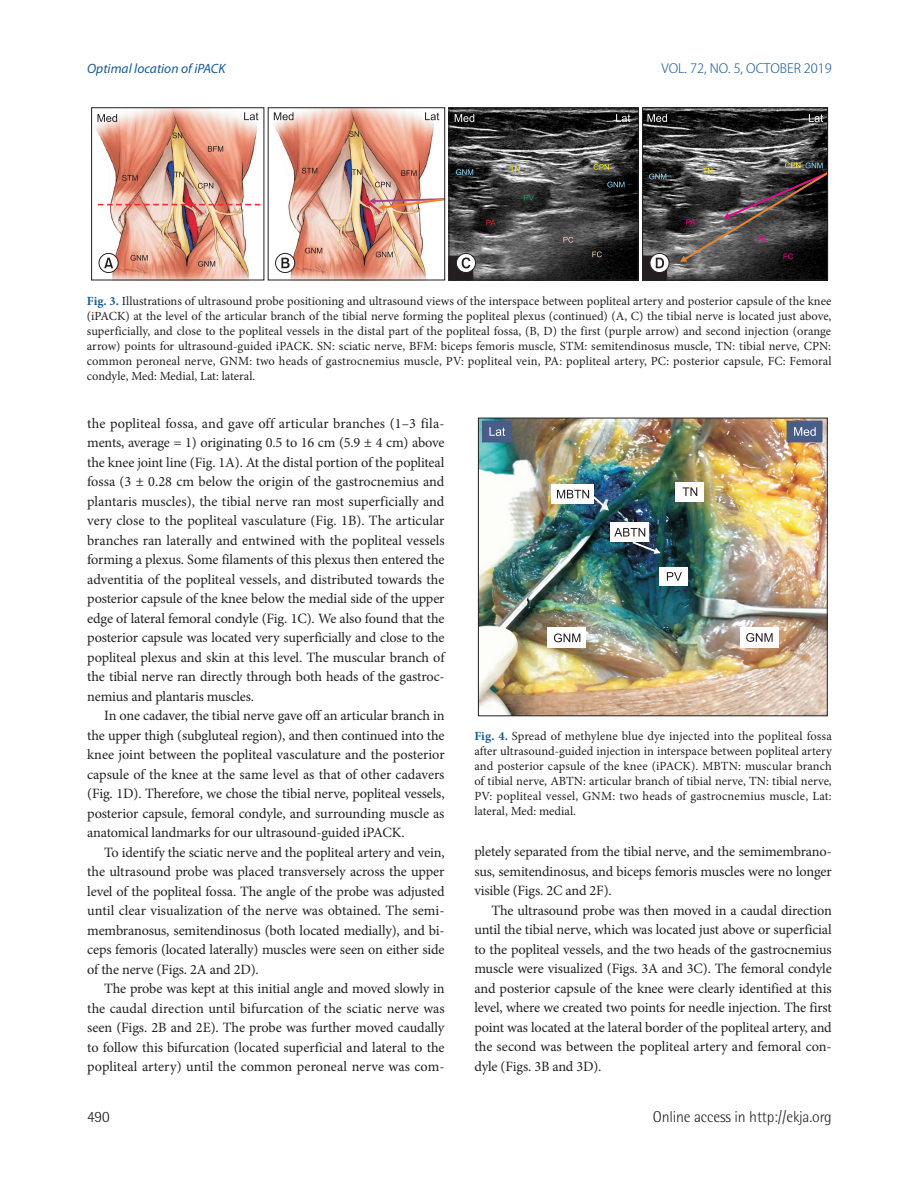
<style>
.page{position:relative;width:919px;height:1191px;background:#fff}
.page>*{position:absolute;margin:0;border:0;box-sizing:border-box;transform-origin:0 0}
.t1{font:300 15.75px "Rotis Semi Sans Std";letter-spacing:-.01em;color:#231f20}
.t2{font:14.25px/19.5px "Minion Pro";letter-spacing:-.01em;color:#231f20;text-align:justify}
.t3{font:italic 13.5px "Myriad Pro";color:#155a97}
.t4{font:300 12.75px "Koz Go Pro";color:#155a97}
.t5{font:12.45px/15px "Minion Pro";letter-spacing:.005em;color:#231f20;text-align:justify}
.s1{font-weight:700;color:#155a97}
</style>
<div class="page">
<img style="left:480px;top:420px;width:345px;height:294px">
<div style="left:478px;top:418px;width:349px;height:298px;border:1px solid #231f20"></div>
<div style="left:482px;top:421px;width:29px;height:21px;background:#485e88"></div>
<div style="left:786px;top:421px;width:36px;height:21px;background:#485e88"></div>
<div style="left:675px;top:482px;width:29px;height:19px;background:#fff"></div>
<div style="left:551px;top:484px;width:42px;height:20px;background:#fff"></div>
<div style="left:610px;top:522px;width:39px;height:20px;background:#fff"></div>
<div style="left:659px;top:567px;width:29px;height:18px;background:#fff"></div>
<div style="left:547px;top:627px;width:39px;height:21px;background:#fff"></div>
<div style="left:739px;top:627px;width:39px;height:21px;background:#fff"></div>
<svg style="left:489px;top:427px;width:16px;height:9px"></svg>
<svg style="left:794px;top:427px;width:21px;height:9px"></svg>
<svg style="left:557px;top:490px;width:52px;height:21px"></svg>
<svg style="left:682px;top:487px;width:15px;height:9px"></svg>
<svg style="left:614px;top:528px;width:46px;height:26px"></svg>
<svg style="left:666px;top:572px;width:15px;height:8px"></svg>
<svg style="left:746px;top:633px;width:26px;height:9px"></svg>
<svg style="left:554px;top:633px;width:26px;height:9px"></svg>
<svg style="left:91px;top:107px;width:547px;height:173px;background:#aa8d82"></svg>
<div style="left:448px;top:256px;width:25px;height:24px;background:#231f20"></div>
<svg style="left:454px;top:114px;width:20px;height:8px"></svg>
<svg style="left:616px;top:114px;width:14px;height:8px"></svg>
<svg style="left:510px;top:166px;width:9px;height:6px"></svg>
<svg style="left:593px;top:164px;width:16px;height:6px"></svg>
<svg style="left:607px;top:182px;width:17px;height:5px"></svg>
<svg style="left:456px;top:169px;width:17px;height:6px"></svg>
<svg style="left:524px;top:195px;width:9px;height:5px"></svg>
<svg style="left:486px;top:220px;width:9px;height:5px"></svg>
<svg style="left:563px;top:237px;width:10px;height:6px"></svg>
<svg style="left:592px;top:251px;width:9px;height:6px"></svg>
<svg style="left:172px;top:133px;width:10px;height:5px"></svg>
<svg style="left:97px;top:114px;width:20px;height:8px"></svg>
<svg style="left:244px;top:112px;width:14px;height:8px"></svg>
<svg style="left:274px;top:112px;width:19px;height:8px"></svg>
<svg style="left:425px;top:112px;width:14px;height:8px"></svg>
<svg style="left:122px;top:175px;width:16px;height:6px"></svg>
<svg style="left:174px;top:172px;width:10px;height:5px"></svg>
<svg style="left:198px;top:183px;width:15px;height:6px"></svg>
<svg style="left:208px;top:146px;width:15px;height:6px"></svg>
<svg style="left:130px;top:255px;width:18px;height:6px"></svg>
<svg style="left:198px;top:261px;width:17px;height:6px"></svg>
<svg style="left:349px;top:131px;width:10px;height:6px"></svg>
<svg style="left:302px;top:168px;width:15px;height:5px"></svg>
<svg style="left:352px;top:169px;width:9px;height:6px"></svg>
<svg style="left:375px;top:182px;width:15px;height:5px"></svg>
<svg style="left:401px;top:170px;width:15px;height:6px"></svg>
<svg style="left:305px;top:248px;width:17px;height:5px"></svg>
<svg style="left:375px;top:251px;width:18px;height:6px"></svg>
<svg style="left:369px;top:197px;width:77px;height:14px"></svg>
<div style="left:268px;top:107px;width:177px;height:173px;border:1px solid #231f20"></div>
<img style="left:644px;top:109px;width:181px;height:169px">
<div style="left:642px;top:256px;width:25px;height:24px;background:#231f20"></div>
<div style="left:642px;top:107px;width:185px;height:173px;border:1px solid #231f20"></div>
<svg style="left:647px;top:114px;width:20px;height:8px"></svg>
<svg style="left:808px;top:114px;width:15px;height:8px"></svg>
<svg style="left:649px;top:174px;width:17px;height:5px"></svg>
<svg style="left:680px;top:162px;width:147px;height:100px;background:#4f4948"></svg>
<svg style="left:99px;top:253px;width:19px;height:19px"></svg>
<div style="left:99px;top:253px;width:19px;height:20px;border:1px solid #231f20;border-radius:50%"></div>
<svg style="left:104px;top:258px;width:9px;height:10px"></svg>
<svg style="left:275px;top:253px;width:20px;height:19px"></svg>
<div style="left:275px;top:253px;width:20px;height:20px;border:1px solid #231f20;border-radius:50%"></div>
<svg style="left:281px;top:258px;width:8px;height:10px"></svg>
<svg style="left:456px;top:253px;width:19px;height:19px"></svg>
<div style="left:456px;top:253px;width:19px;height:20px;border:1px solid #231f20;border-radius:50%"></div>
<svg style="left:461px;top:257px;width:9px;height:11px"></svg>
<svg style="left:650px;top:253px;width:19px;height:19px"></svg>
<div style="left:649px;top:253px;width:20px;height:20px;border:1px solid #231f20;border-radius:50%"></div>
<svg style="left:655px;top:258px;width:9px;height:10px"></svg>
<p class="t3" style="left:87px;top:60px;width:139px">Optimal location of iPACK</p>
<p class="t4" style="left:661px;top:60px;width:172px">VOL. 72, NO. 5, OCTOBER 2019</p>
<p class="t5" style="left:87px;top:293px;width:746px"><span class="s1">Fig. 3.</span> Illustrations of ultrasound probe positioning and ultrasound views of the interspace between popliteal artery and posterior capsule of the knee (iPACK) at the level of the articular branch of the tibial nerve forming the popliteal plexus (continued) (A, C) the tibial nerve is located just above, superficially, and close to the popliteal vessels in the distal part of the popliteal fossa, (B, D) the first (purple arrow) and second injection (orange arrow) points for ultrasound-guided iPACK. SN: sciatic nerve, BFM: biceps femoris muscle, STM: semitendinosus muscle, TN: tibial nerve, CPN: common peroneal nerve, GNM: two heads of gastrocnemius muscle, PV: popliteal vein, PA: popliteal artery, PC: posterior capsule, FC: Femoral condyle, Med: Medial, Lat: lateral.</p>
<p class="t2" style="left:87px;top:414px;width:359px">the popliteal fossa, and gave off articular branches (1–3 fila&shy;ments, average = 1) originating 0.5 to 16 cm (5.9 ± 4 cm) above the knee joint line (Fig. 1A). At the distal portion of the popliteal fossa (3 ± 0.28 cm below the origin of the gastrocnemius and plantaris muscles), the tibial nerve ran most superficially and very close to the popliteal vasculature (Fig. 1B). The articular branches ran laterally and entwined with the popliteal vessels forming a plexus. Some filaments of this plexus then entered the adventitia of the popliteal vessels, and distributed towards the posterior capsule of the knee below the medial side of the upper edge of lateral femoral condyle (Fig. 1C). We also found that the posterior capsule was located very superficially and close to the popliteal plexus and skin at this level. The muscular branch of the tibial nerve ran directly through both heads of the gastroc&shy;nemius and plantaris muscles.</p>
<p class="t2" style="left:87px;top:706px;width:359px;text-indent:17px">In one cadaver, the tibial nerve gave off an articular branch in the upper thigh (subgluteal region), and then continued into the knee joint between the popliteal vasculature and the posterior capsule of the knee at the same level as that of other cadavers (Fig. 1D). Therefore, we chose the tibial nerve, popliteal vessels, posterior capsule, femoral condyle, and surrounding muscle as anatomical landmarks for our ultrasound-guided iPACK.</p>
<p class="t2" style="left:87px;top:842px;width:359px;text-indent:17px">To identify the sciatic nerve and the popliteal artery and vein, the ultrasound probe was placed transversely across the upper level of the popliteal fossa. The angle of the probe was adjusted until clear visualization of the nerve was obtained. The semi&shy;membranosus, semitendinosus (both located medially), and bi&shy;ceps femoris (located laterally) muscles were seen on either side of the nerve (Figs. 2A and 2D).</p>
<p class="t2" style="left:87px;top:979px;width:359px;text-indent:17px">The probe was kept at this initial angle and moved slowly in the caudal direction until bifurcation of the sciatic nerve was seen (Figs. 2B and 2E). The probe was further moved caudally to follow this bifurcation (located superficial and lateral to the popliteal artery) until the common peroneal nerve was com-</p>
<p class="t5" style="left:474px;top:728px;width:359px"><span class="s1">Fig. 4.</span> Spread of methylene blue dye injected into the popliteal fossa after ultrasound-guided injection in interspace between popliteal artery and posterior capsule of the knee (iPACK). MBTN: muscular branch of tibial nerve, ABTN: articular branch of tibial nerve, TN: tibial nerve, PV: popliteal vessel, GNM: two heads of gastrocnemius muscle, Lat: lateral, Med: medial.</p>
<p class="t2" style="left:474px;top:842px;width:359px">pletely separated from the tibial nerve, and the semimembrano&shy;sus, semitendinosus, and biceps femoris muscles were no longer visible (Figs. 2C and 2F).</p>
<p class="t2" style="left:474px;top:900px;width:359px;text-indent:17px">The ultrasound probe was then moved in a caudal direction until the tibial nerve, which was located just above or superficial to the popliteal vessels, and the two heads of the gastrocnemius muscle were visualized (Figs. 3A and 3C). The femoral condyle and posterior capsule of the knee were clearly identified at this level, where we created two points for needle injection. The first point was located at the lateral border of the popliteal artery, and the second was between the popliteal artery and femoral con&shy;dyle (Figs. 3B and 3D).</p>
<p class="t1" style="left:87px;top:1107px;width:24px">490</p>
<p class="t1" style="left:652px;top:1107px;width:180px">Online access in http://ekja.org</p>
</div>
